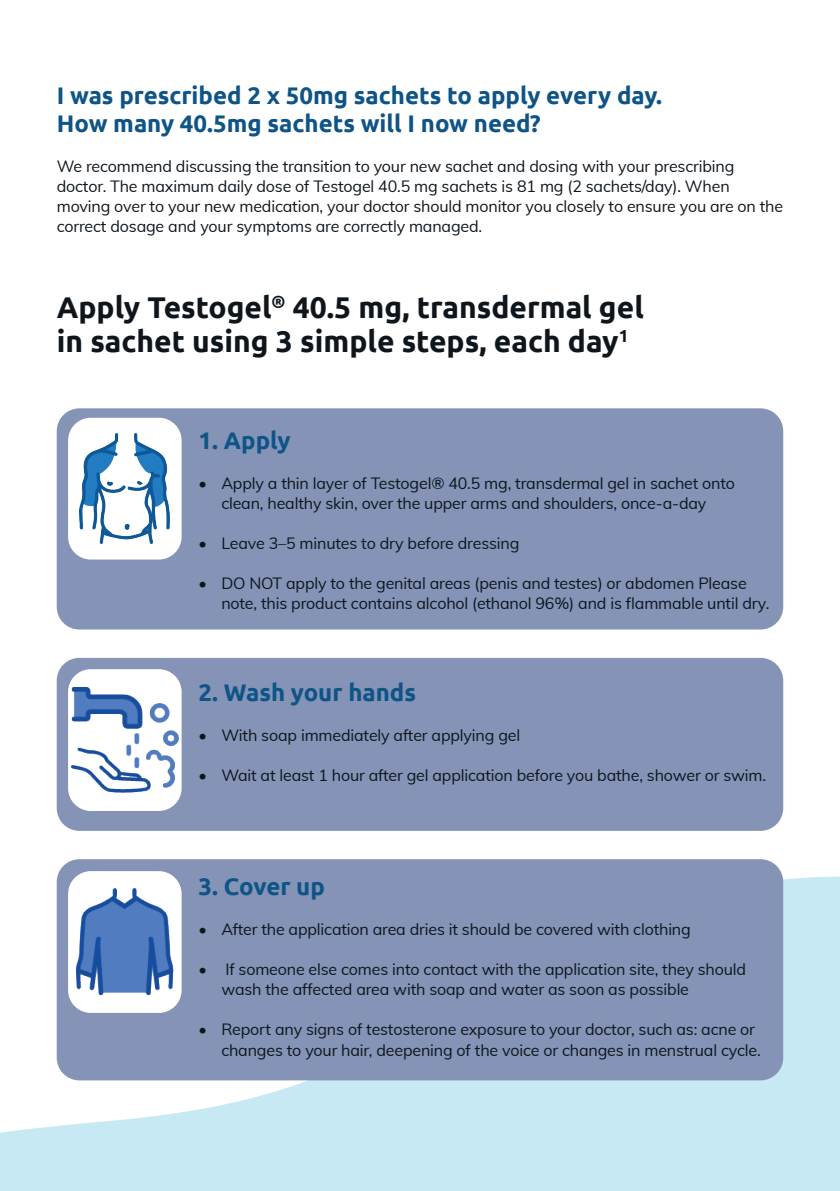
<style>
.page{position:relative;width:840px;height:1191px;background:#fff}
.page>*{position:absolute;margin:0;border:0;box-sizing:border-box;transform-origin:0 0}
.t1{font:700 30px/34px "Ubuntu";color:#0e161c}
.t2{font:700 24px/28px "Ubuntu";color:#0f5487}
.t3{font:16px/20px "Muli";letter-spacing:-.01em;color:#0e161c}
</style>
<div class="page">
<svg style="left:0;top:876px;width:839px;height:315px;fill:#c7e9f4"></svg>
<div style="left:57px;top:408px;width:725px;height:221px;background:#8493b6;border-radius:23px"></div>
<div style="left:57px;top:658px;width:725px;height:173px;background:#8493b6;border-radius:23px"></div>
<div style="left:57px;top:859px;width:725px;height:221px;background:#8493b6;border-radius:23px"></div>
<div style="left:68px;top:669px;width:113px;height:142px;background:#fff;border-radius:23px"></div>
<img style="left:72px;top:687px;width:106px;height:106px">
<div style="left:68px;top:871px;width:113px;height:142px;background:#fff;border-radius:23px"></div>
<img style="left:76px;top:889px;width:97px;height:106px">
<div style="left:68px;top:418px;width:113px;height:141px;background:#fff;border-radius:23px"></div>
<img style="left:80px;top:434px;width:90px;height:109px">
<p class="t2" style="left:57px;top:81px;width:606px">I was prescribed 2 x 50mg sachets to apply every day.<br>How many 40.5mg sachets will I now need?</p>
<p class="t3" style="left:57px;top:155px;width:727px">We recommend discussing the transition to your new sachet and dosing with your prescribing doctor. The maximum daily dose of Testogel 40.5 mg sachets is 81 mg (2 sachets/day). When moving over to your new medication, your doctor should monitor you closely to ensure you are on the correct dosage and your symptoms are correctly managed.</p>
<p class="t1" style="left:57px;top:290px;width:588px">Apply Testogel<sup>®</sup> 40.5 mg, transdermal gel in sachet using 3 simple steps, each day<sup>1</sup></p>
<p class="t2" style="left:198px;top:426px;width:94px">1. Apply</p>
<p class="t3" style="left:198px;top:472px;width:537px;text-align:center">• Apply a thin layer of Testogel® 40.5 mg, transdermal gel in sachet onto clean, healthy skin, over the upper arms and shoulders, once-a-day</p>
<p class="t3" style="left:198px;top:532px;width:322px">• Leave 3–5 minutes to dry before dressing</p>
<p class="t3" style="left:221px;top:572px;width:549px;text-indent:-23px">• DO NOT apply to the genital areas (penis and testes) or abdomen Please note, this product contains alcohol (ethanol 96%) and is flammable until dry.</p>
<p class="t2" style="left:198px;top:678px;width:219px">2. Wash your hands</p>
<p class="t3" style="left:198px;top:724px;width:323px">• With soap immediately after applying gel</p>
<p class="t3" style="left:198px;top:764px;width:568px">• Wait at least 1 hour after gel application before you bathe, shower or swim.</p>
<p class="t2" style="left:198px;top:872px;width:128px">3. Cover up</p>
<p class="t3" style="left:198px;top:919px;width:493px">• After the application area dries it should be covered with clothing</p>
<p class="t3" style="left:221px;top:959px;width:526px;text-indent:-23px">• If someone else comes into contact with the application site, they should wash the affected area with soap and water as soon as possible</p>
<p class="t3" style="left:221px;top:1019px;width:540px;text-indent:-23px">• Report any signs of testosterone exposure to your doctor, such as: acne or changes to your hair, deepening of the voice or changes in menstrual cycle.</p>
</div>
